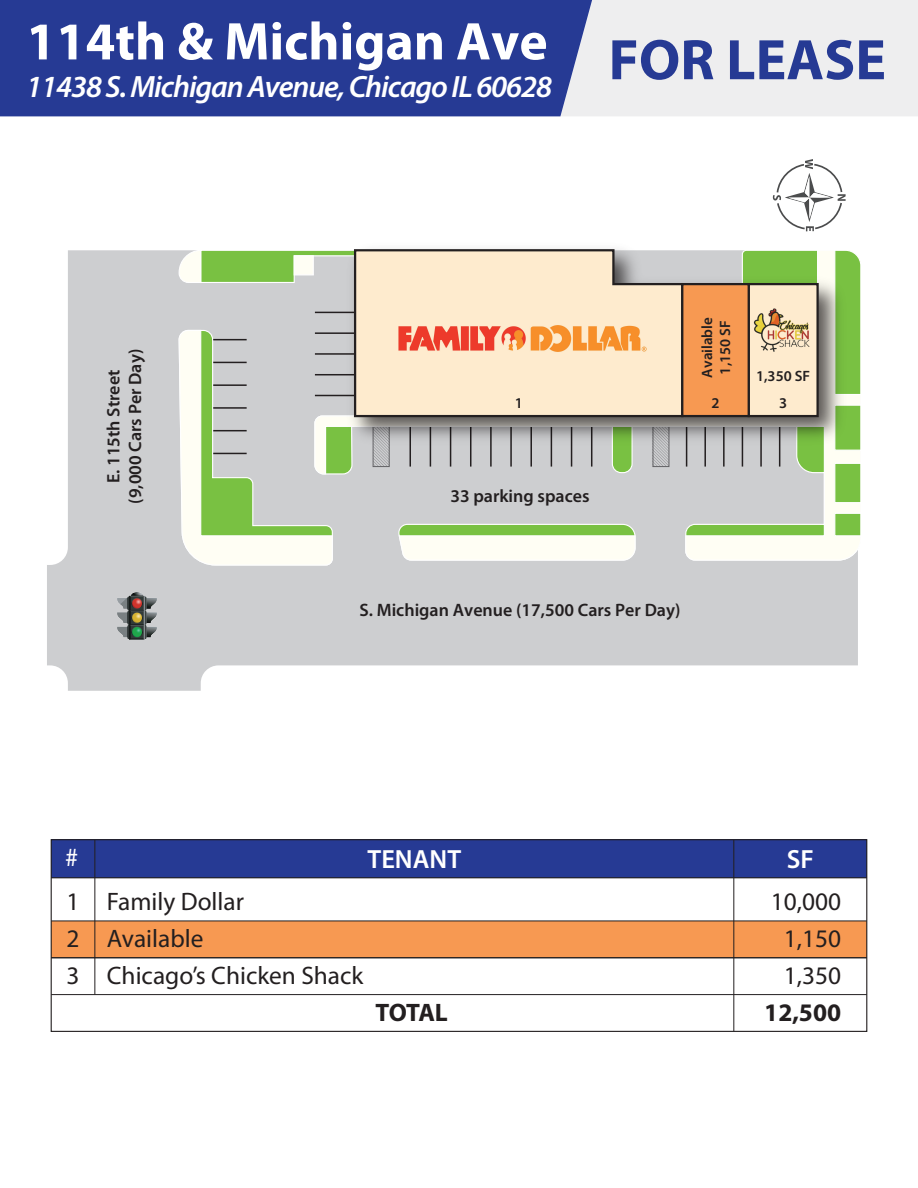
<style>
.page{position:relative;width:918px;height:1188px;background:#fff}
.page>*{position:absolute;margin:0;border:0;box-sizing:border-box;transform-origin:0 0}
.t1{font:700 57.6px "Myriad Pro";color:#263a94}
.t2{font:700 53.55px "Myriad Pro";color:#fff}
.t3{font:italic 600 30.9px "Myriad Pro";letter-spacing:-.035em;color:#fff}
.t4{font:600 26.4px "Myriad Pro";color:#fff}
.t5{font:26.4px "Myriad Pro";color:#fff}
.t6{font:25.35px/36.9px "Myriad Pro";color:#231f20}
.t7{font:700 25.35px "Myriad Pro";color:#231f20}
.t8{font:600 18px/21.6px "Myriad Pro";color:#231f20;text-align:center}
.t9{font:600 15px/18px "Myriad Pro";color:#231f20}
</style>
<div class="page">
<div style="left:51px;top:921px;width:816px;height:37px;background:#f79952"></div>
<div style="left:592px;top:0;width:326px;height:116px;background:#eeeeef"></div>
<div style="left:0;top:0;width:592px;height:116px;background:#263a94"></div>
<div style="left:51px;top:840px;width:816px;height:38px;background:#263a94"></div>
<hr style="left:94px;top:840px;width:1px;height:155px;background:#231f20">
<hr style="left:733px;top:840px;width:1px;height:191px;background:#231f20">
<hr style="left:51px;top:921px;width:816px;height:1px;background:#231f20">
<hr style="left:51px;top:994px;width:816px;height:1px;background:#231f20">
<hr style="left:51px;top:957px;width:816px;height:1px;background:#231f20">
<hr style="left:51px;top:877px;width:816px;height:1px;background:#231f20">
<div style="left:51px;top:839px;width:816px;height:193px;border:1px solid #231f20"></div>
<svg style="left:773px;top:159px;width:73px;height:72px"></svg>
<svg style="left:47px;top:250px;width:267px;height:441px;background:#d3d4d5"></svg>
<img style="left:118px;top:593px;width:39px;height:46px">
<div style="left:314px;top:561px;width:544px;height:105px;background:#cdced0"></div>
<svg style="left:178px;top:250px;width:136px;height:34px"></svg>
<svg style="left:178px;top:329px;width:155px;height:237px"></svg>
<svg style="left:398px;top:561px;width:238px;height:6px"></svg>
<svg style="left:314px;top:250px;width:547px;height:311px"></svg>
<svg style="left:611px;top:451px;width:22px;height:23px"></svg>
<svg style="left:796px;top:451px;width:29px;height:23px"></svg>
<div style="left:294px;top:255px;width:20px;height:20px;background:#fffef4"></div>
<img style="left:342px;top:250px;width:510px;height:201px">
<svg style="left:353px;top:248px;width:332px;height:170px;background:#f1e0c6"></svg>
<div style="left:748px;top:283px;width:71px;height:134px;background:#feebce;border:2px solid #231f20"></div>
<div style="left:681px;top:283px;width:69px;height:134px;background:#f79952;border:2px solid #231f20"></div>
<img style="left:397px;top:322px;width:251px;height:36px">
<img style="left:753px;top:308px;width:57px;height:44px">
<h2 class="t2" style="left:26px;top:6px;width:523px">114th &amp; Michigan Ave</h2>
<h3 class="t3" style="left:26px;top:67px;width:527px">11438 S. Michigan Avenue, Chicago IL 60628</h3>
<h1 class="t1" style="left:609px;top:22px;width:279px">FOR LEASE</h1>
<p class="t8" style="left:102px;top:504px;width:156px;rotate:-90deg">E. 115th Street (9,000 Cars Per Day)</p>
<p class="t9" style="left:698px;top:378px;width:62px;rotate:-90deg">Available<br>1,150 SF</p>
<p class="t9" style="left:756px;top:367px;width:56px">1,350 SF</p>
<p class="t9" style="left:515px;top:394px;width:10px">1</p>
<p class="t9" style="left:711px;top:394px;width:10px">2</p>
<p class="t9" style="left:779px;top:394px;width:10px">3</p>
<p class="t8" style="left:450px;top:485px;width:141px">33 parking spaces</p>
<p class="t8" style="left:359px;top:599px;width:323px">S. Michigan Avenue (17,500 Cars Per Day)</p>
<h3 class="t5" style="left:65px;top:841px;width:15px">#</h3>
<h3 class="t4" style="left:367px;top:842px;width:95px">TENANT</h3>
<h3 class="t4" style="left:787px;top:842px;width:29px">SF</h3>
<h3 class="t6" style="left:107px;top:883px;width:258px">Family Dollar<br>Available<br>Chicago’s Chicken Shack</h3>
<h3 class="t6" style="left:67px;top:883px;width:15px;text-align:justify">1<br>2<br>3</h3>
<h3 class="t6" style="left:771px;top:883px;width:72px;text-align:center">10,000<br>1,150<br>1,350</h3>
<h3 class="t7" style="left:376px;top:996px;width:74px">TOTAL</h3>
<h3 class="t7" style="left:764px;top:996px;width:78px">12,500</h3>
</div>
